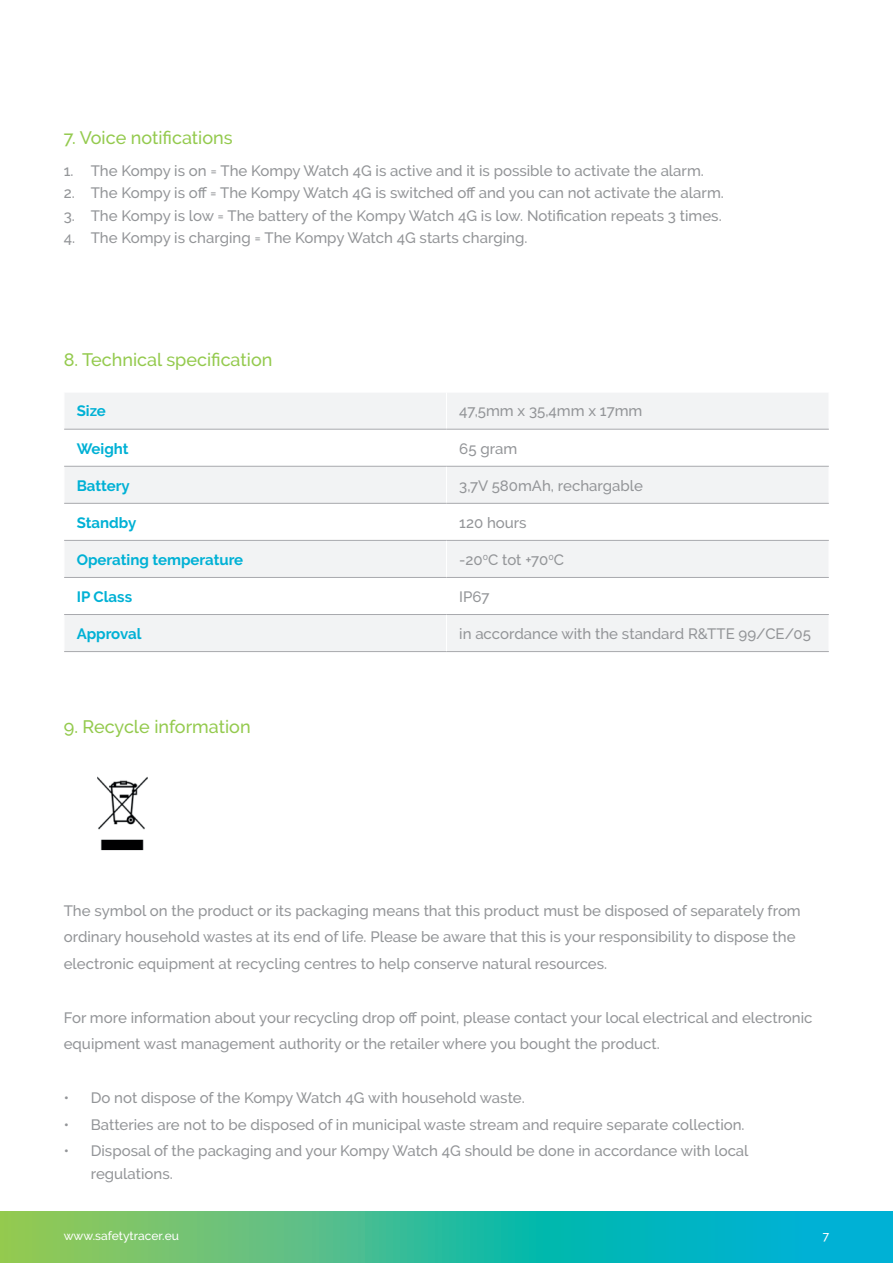
<style>
.page{position:relative;width:893px;height:1263px;background:#fff}
.page>*{position:absolute;margin:0;border:0;box-sizing:border-box;transform-origin:0 0}
.t1{font:500 18px "Raleway";color:#94ca4e}
.t2{font:500 15px/26.7px "Raleway";color:#939598}
.t3{font:700 15px "Raleway";color:#00b1d5}
.t4{font:500 12px "Raleway";color:#fff}
</style>
<div class="page">
<svg style="left:0;top:1212px;width:893px;height:51px;background:#36bb9b"></svg>
<img style="left:97px;top:776px;width:51px;height:75px">
<svg style="left:65px;top:393px;width:764px;height:258px;fill:#f2f3f4"></svg>
<hr style="left:446px;top:392px;width:1px;height:37px;background:#fff">
<hr style="left:446px;top:429px;width:1px;height:37px;background:#fff">
<hr style="left:446px;top:466px;width:1px;height:37px;background:#fff">
<hr style="left:446px;top:503px;width:1px;height:37px;background:#fff">
<hr style="left:446px;top:541px;width:1px;height:36px;background:#fff">
<hr style="left:446px;top:578px;width:1px;height:36px;background:#fff">
<hr style="left:446px;top:615px;width:1px;height:36px;background:#fff">
<hr style="left:64px;top:429px;width:382px;height:1px;background:#a8a9ad">
<hr style="left:446px;top:429px;width:383px;height:1px;background:#a8a9ad">
<hr style="left:64px;top:466px;width:382px;height:1px;background:#a8a9ad">
<hr style="left:446px;top:466px;width:383px;height:1px;background:#a8a9ad">
<hr style="left:64px;top:503px;width:382px;height:1px;background:#a8a9ad">
<hr style="left:446px;top:503px;width:383px;height:1px;background:#a8a9ad">
<hr style="left:64px;top:540px;width:382px;height:1px;background:#a8a9ad">
<hr style="left:446px;top:540px;width:383px;height:1px;background:#a8a9ad">
<hr style="left:64px;top:577px;width:382px;height:1px;background:#a8a9ad">
<hr style="left:446px;top:577px;width:383px;height:1px;background:#a8a9ad">
<hr style="left:64px;top:614px;width:382px;height:1px;background:#a8a9ad">
<hr style="left:446px;top:614px;width:383px;height:1px;background:#a8a9ad">
<hr style="left:64px;top:651px;width:382px;height:1px;background:#a8a9ad">
<hr style="left:446px;top:651px;width:383px;height:1px;background:#a8a9ad">
<p class="t1" style="left:64px;top:128px;width:170px">7. Voice notifications</p>
<p class="t2" style="left:64px;top:157px;width:642px">1. The Kompy is on = The Kompy Watch 4G is active and it is possible to activate the alarm.</p>
<p class="t2" style="left:64px;top:179px;width:662px">2. The Kompy is off = The Kompy Watch 4G is switched off and you can not activate the alarm.</p>
<p class="t2" style="left:64px;top:202px;width:659px">3. The Kompy is low = The battery of the Kompy Watch 4G is low. Notification repeats 3 times.</p>
<p class="t2" style="left:64px;top:224px;width:465px">4. The Kompy is charging = The Kompy Watch 4G starts charging.</p>
<p class="t1" style="left:64px;top:350px;width:210px">8. Technical specification</p>
<p class="t3" style="left:77px;top:403px;width:31px">Size</p>
<p class="t2" style="left:459px;top:398px;width:185px">47,5mm x 35,4mm x 17mm</p>
<p class="t3" style="left:77px;top:440px;width:53px">Weight</p>
<p class="t2" style="left:459px;top:435px;width:60px">65 gram</p>
<p class="t3" style="left:77px;top:477px;width:55px">Battery</p>
<p class="t2" style="left:459px;top:472px;width:185px">3,7V 580mAh, rechargable</p>
<p class="t3" style="left:77px;top:514px;width:61px">Standby</p>
<p class="t2" style="left:459px;top:509px;width:69px">120 hours</p>
<p class="t3" style="left:77px;top:551px;width:168px">Operating temperature</p>
<p class="t2" style="left:459px;top:546px;width:106px">-20<sup>0</sup>C tot +70<sup>0</sup>C</p>
<p class="t3" style="left:77px;top:588px;width:57px">IP Class</p>
<p class="t2" style="left:459px;top:583px;width:32px">IP67</p>
<p class="t3" style="left:77px;top:625px;width:66px">Approval</p>
<p class="t2" style="left:459px;top:620px;width:353px">in accordance with the standard R&amp;TTE 99/CE/05</p>
<p class="t1" style="left:64px;top:716px;width:188px">9. Recycle information</p>
<p class="t2" style="left:64px;top:897px;width:738px">The symbol on the product or its packaging means that this product must be disposed of separately from ordinary household wastes at its end of life. Please be aware that this is your responsibility to dispose the electronic equipment at recycling centres to help conserve natural resources.</p>
<p class="t2" style="left:64px;top:1004px;width:750px">For more information about your recycling drop off point, please contact your local electrical and electronic equipment wast management authority or the retailer where you bought the product.</p>
<p class="t2" style="left:64px;top:1084px;width:462px">• Do not dispose of the Kompy Watch 4G with household waste.</p>
<p class="t2" style="left:64px;top:1111px;width:682px">• Batteries are not to be disposed of in municipal waste stream and require separate collection.</p>
<p class="t2" style="left:91px;top:1140px;width:659px;line-height:22.5px;text-indent:-27px">• Disposal of the packaging and your Kompy Watch 4G should be done in accordance with local regulations.</p>
<p class="t4" style="left:64px;top:1229px;width:117px">www.safetytracer.eu</p>
<p class="t4" style="left:823px;top:1229px;width:8px">7</p>
</div>
